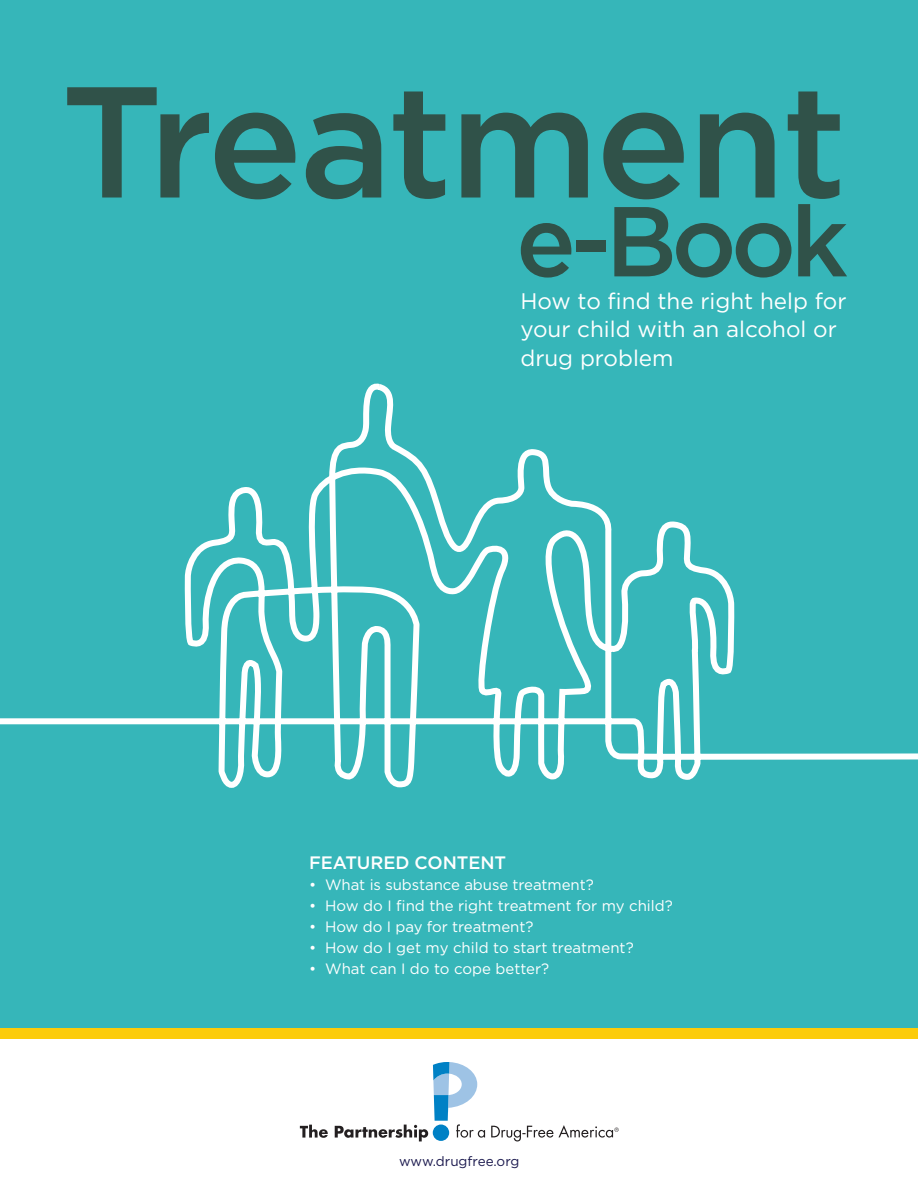
<style>
.page{position:relative;width:918px;height:1188px;background:#fff}
.page>*{position:absolute;margin:0;border:0;box-sizing:border-box;transform-origin:0 0}
.t1{font:500 157.5px "Gotham";letter-spacing:-.02em;color:#305249}
.t2{font:500 99px "Gotham";color:#305249}
.t3{font:22.5px/28.5px "Gotham";color:#fff}
.t4{font:500 18px "Gotham";letter-spacing:-.005em;color:#fff}
.t5{font:15px "Gotham";letter-spacing:-.005em;color:#fff}
.t6{font:13.5px "Gotham";color:#1b194e}
</style>
<div class="page">
<div style="left:0;top:0;width:918px;height:1029px;background:#36b6b9"></div>
<div style="left:0;top:1028px;width:918px;height:10px;background:#fccc0a"></div>
<svg style="left:300px;top:1125px;width:28px;height:13px"></svg>
<svg style="left:491px;top:1125px;width:128px;height:17px"></svg>
<svg style="left:335px;top:1062px;width:150px;height:79px"></svg>
<svg style="left:0;top:383px;width:918px;height:405px"></svg>
<h1 class="t1" style="left:61px;top:52px;width:788px">Treatment</h1>
<h2 class="t2" style="left:516px;top:185px;width:334px">e-Book</h2>
<h3 class="t3" style="left:520px;top:286px;width:328px">How to find the right help for your child with an alcohol or drug problem</h3>
<p class="t4" style="left:309px;top:853px;width:199px">FEATURED CONTENT</p>
<p class="t5" style="left:309px;top:877px;width:286px">• What is substance abuse treatment?</p>
<p class="t5" style="left:309px;top:898px;width:365px">• How do I find the right treatment for my child?</p>
<p class="t5" style="left:309px;top:919px;width:226px">• How do I pay for treatment?</p>
<p class="t5" style="left:309px;top:940px;width:326px">• How do I get my child to start treatment?</p>
<p class="t5" style="left:309px;top:961px;width:242px">• What can I do to cope better?</p>
<p class="t6" style="left:399px;top:1154px;width:122px">www.drugfree.org</p>
</div>
